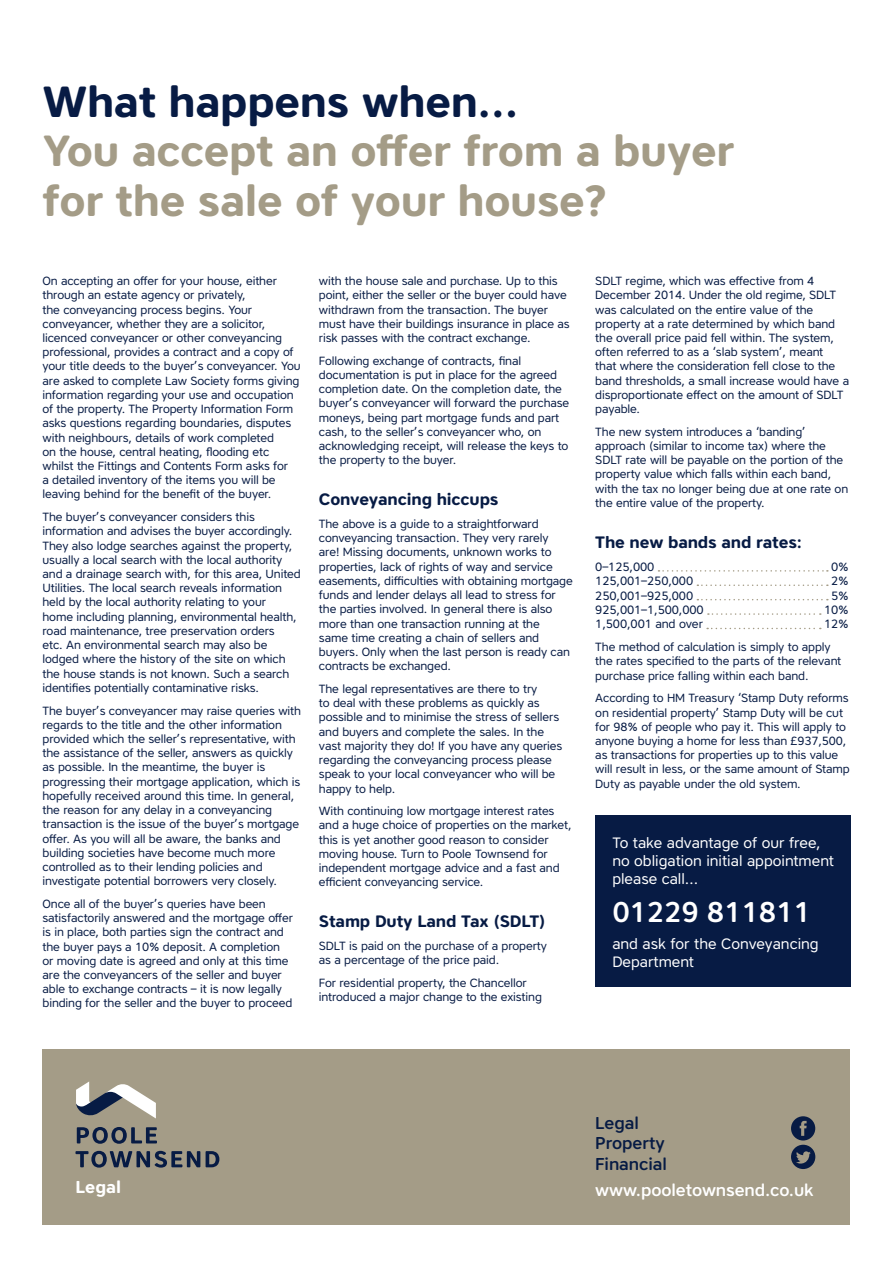
<style>
.page{position:relative;width:893px;height:1263px;background:#fff}
.page>*{position:absolute;margin:0;border:0;box-sizing:border-box;transform-origin:0 0}
.t1{font:700 43.5px/49.5px "Core Sans AR 65";letter-spacing:-.01em;color:#a49c87}
.t2{font:700 43.5px "Core Sans AR 65";letter-spacing:-.01em;color:#071b44}
.t3{font:500 28.5px "Core Sans AR 55";letter-spacing:-.01em;color:#fff}
.t4{font:700 17.25px "Core Sans AR 65";color:#fff}
.t5{font:500 17.1px "Core Sans AR 55";letter-spacing:-.005em;color:#fff}
.t6{font:500 17.1px/20.5px "Core Sans AR 55";letter-spacing:-.005em;color:#071b44}
.t7{font:700 16.5px "Core Sans AR 65";letter-spacing:-.01em;color:#071b44}
.t8{font:15px/18px "Core Sans AR 45";color:#fff}
.t9{font:12px "Core Sans AR 45";letter-spacing:-.01em;color:#071b44}
.t10{font:11.85px/14.2px "Core Sans AR 45";letter-spacing:-.01em;color:#071b44}
</style>
<div class="page">
<svg style="left:658px;top:570px;width:170px;height:2px"></svg>
<svg style="left:697px;top:584px;width:131px;height:2px"></svg>
<svg style="left:697px;top:599px;width:131px;height:1px"></svg>
<svg style="left:708px;top:613px;width:113px;height:2px"></svg>
<svg style="left:707px;top:628px;width:114px;height:1px"></svg>
<div style="left:595px;top:815px;width:255px;height:172px;background:#071b44"></div>
<div style="left:43px;top:1050px;width:807px;height:175px;background:#a49c87"></div>
<svg style="left:791px;top:1116px;width:24px;height:53px"></svg>
<svg style="left:75px;top:1127px;width:144px;height:40px"></svg>
<svg style="left:76px;top:1081px;width:80px;height:37px"></svg>
<h1 class="t2" style="left:43px;top:74px;width:477px">What happens when…</h1>
<h1 class="t1" style="left:43px;top:126px;width:694px">You accept an offer from a buyer for the sale of your house?</h1>
<p class="t10" style="left:43px;top:274px;width:260px">On accepting an offer for your house, either through an estate agency or privately,<br>the conveyancing process begins. Your conveyancer, whether they are a solicitor, licenced conveyancer or other conveyancing professional, provides a contract and a copy of your title deeds to the buyer’s conveyancer. You are asked to complete Law Society forms giving information regarding your use and occupation of the property. The Property Information Form asks questions regarding boundaries, disputes with neighbours, details of work completed<br>on the house, central heating, flooding etc whilst the Fittings and Contents Form asks for<br>a detailed inventory of the items you will be leaving behind for the benefit of the buyer.</p>
<p class="t10" style="left:43px;top:510px;width:260px">The buyer’s conveyancer considers this information and advises the buyer accordingly.<br>They also lodge searches against the property, usually a local search with the local authority and a drainage search with, for this area, United Utilities. The local search reveals information held by the local authority relating to your<br>home including planning, environmental health, road maintenance, tree preservation orders<br>etc. An environmental search may also be lodged where the history of the site on which the house stands is not known. Such a search identifies potentially contaminative risks.</p>
<p class="t10" style="left:43px;top:703px;width:260px">The buyer’s conveyancer may raise queries with regards to the title and the other information provided which the seller’s representative, with the assistance of the seller, answers as quickly as possible. In the meantime, the buyer is progressing their mortgage application, which is hopefully received around this time. In general, the reason for any delay in a conveyancing transaction is the issue of the buyer’s mortgage offer. As you will all be aware, the banks and building societies have become much more controlled as to their lending policies and investigate potential borrowers very closely.</p>
<p class="t10" style="left:43px;top:896px;width:252px">Once all of the buyer’s queries have been satisfactorily answered and the mortgage offer is in place, both parties sign the contract and the buyer pays a 10% deposit. A completion or moving date is agreed and only at this time are the conveyancers of the seller and buyer able to exchange contracts – it is now legally binding for the seller and the buyer to proceed</p>
<p class="t10" style="left:319px;top:274px;width:252px">with the house sale and purchase. Up to this point, either the seller or the buyer could have withdrawn from the transaction. The buyer must have their buildings insurance in place as risk passes with the contract exchange.</p>
<p class="t10" style="left:319px;top:353px;width:252px">Following exchange of contracts, final documentation is put in place for the agreed completion date. On the completion date, the buyer’s conveyancer will forward the purchase moneys, being part mortgage funds and part cash, to the seller’s conveyancer who, on acknowledging receipt, will release the keys to the property to the buyer.</p>
<h3 class="t7" style="left:319px;top:489px;width:181px">Conveyancing hiccups</h3>
<p class="t10" style="left:319px;top:516px;width:255px">The above is a guide to a straightforward conveyancing transaction. They very rarely<br>are! Missing documents, unknown works to properties, lack of rights of way and service easements, difficulties with obtaining mortgage funds and lender delays all lead to stress for the parties involved. In general there is also more than one transaction running at the<br>same time creating a chain of sellers and buyers. Only when the last person is ready can contracts be exchanged.</p>
<p class="t10" style="left:319px;top:681px;width:245px">The legal representatives are there to try<br>to deal with these problems as quickly as possible and to minimise the stress of sellers and buyers and complete the sales. In the vast majority they do! If you have any queries regarding the conveyancing process please speak to your local conveyancer who will be happy to help.</p>
<p class="t10" style="left:319px;top:804px;width:254px">With continuing low mortgage interest rates and a huge choice of properties on the market, this is yet another good reason to consider moving house. Turn to Poole Townsend for independent mortgage advice and a fast and efficient conveyancing service.</p>
<h3 class="t7" style="left:319px;top:911px;width:228px">Stamp Duty Land Tax (SDLT)</h3>
<p class="t10" style="left:319px;top:939px;width:230px">SDLT is paid on the purchase of a property as a percentage of the price paid.</p>
<p class="t10" style="left:319px;top:975px;width:225px">For residential property, the Chancellor introduced a major change to the existing</p>
<p class="t10" style="left:595px;top:274px;width:255px">SDLT regime, which was effective from 4<br>December 2014. Under the old regime, SDLT was calculated on the entire value of the property at a rate determined by which band the overall price paid fell within. The system, often referred to as a ‘slab system’, meant<br>that where the consideration fell close to the band thresholds, a small increase would have a disproportionate effect on the amount of SDLT payable.</p>
<p class="t10" style="left:595px;top:424px;width:254px">The new system introduces a ‘banding’ approach (similar to income tax) where the SDLT rate will be payable on the portion of the property value which falls within each band, with the tax no longer being due at one rate on the entire value of the property.</p>
<h3 class="t7" style="left:595px;top:531px;width:208px">The new bands and rates:</h3>
<p class="t9" style="left:595px;top:559px;width:61px">0–125,000</p>
<p class="t9" style="left:831px;top:559px;width:19px">0%</p>
<p class="t9" style="left:595px;top:573px;width:99px">125,001–250,000</p>
<p class="t9" style="left:831px;top:573px;width:19px">2%</p>
<p class="t9" style="left:595px;top:588px;width:99px">250,001–925,000</p>
<p class="t9" style="left:831px;top:588px;width:19px">5%</p>
<p class="t9" style="left:595px;top:602px;width:110px">925,001–1,500,000</p>
<p class="t9" style="left:824px;top:602px;width:26px">10%</p>
<p class="t9" style="left:595px;top:617px;width:109px">1,500,001 and over</p>
<p class="t9" style="left:824px;top:617px;width:26px">12%</p>
<p class="t10" style="left:595px;top:640px;width:247px">The method of calculation is simply to apply the rates specified to the parts of the relevant purchase price falling within each band.</p>
<p class="t10" style="left:595px;top:691px;width:256px">According to HM Treasury ‘Stamp Duty reforms on residential property’ Stamp Duty will be cut for 98% of people who pay it. This will apply to anyone buying a home for less than £937,500, as transactions for properties up to this value will result in less, or the same amount of Stamp Duty as payable under the old system.</p>
<p class="t8" style="left:612px;top:833px;width:223px">To take advantage of our free, no obligation initial appointment please call…</p>
<h2 class="t3" style="left:612px;top:894px;width:200px">01229 811811</h2>
<p class="t8" style="left:612px;top:934px;width:208px">and ask for the Conveyancing<br>Department</p>
<h3 class="t6" style="left:595px;top:1112px;width:73px">Legal<br>Property<br>Financial</h3>
<h3 class="t4" style="left:75px;top:1176px;width:47px">Legal</h3>
<h3 class="t5" style="left:595px;top:1178px;width:220px">www.pooletownsend.co.uk</h3>
</div>
